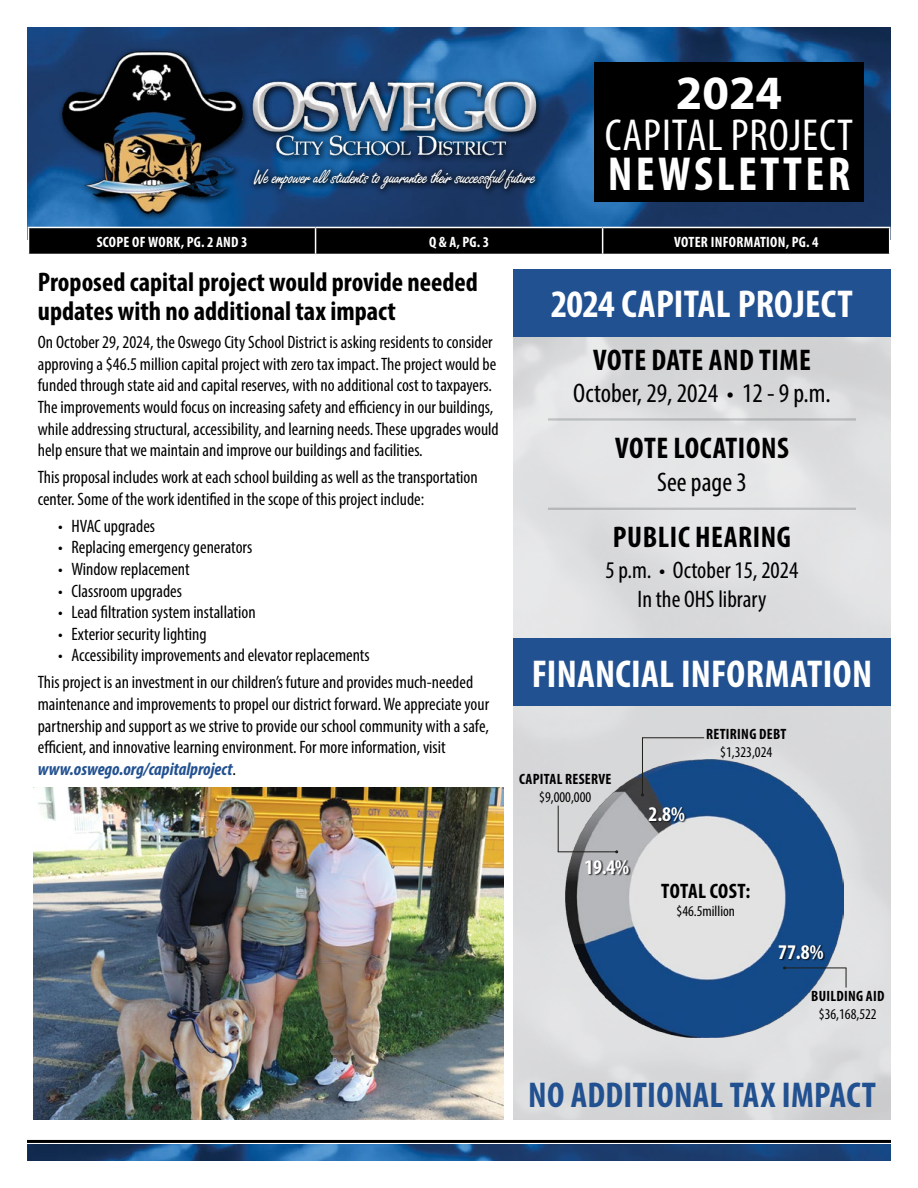
<style>
.page{position:relative;width:918px;height:1188px;background:#fff}
.page>*{position:absolute;margin:0;border:0;box-sizing:border-box;transform-origin:0 0}
.t1{font:700 condensed 48px "Myriad Pro";letter-spacing:.07em;color:#fff}
.t2{font:700 48px "Myriad Pro";color:#fff}
.t3{font:condensed 45px "Myriad Pro";letter-spacing:.02em;color:#fff}
.t4{font:700 condensed 39px "Myriad Pro";letter-spacing:.005em;color:#fff}
.t5{font:700 condensed 36px "Myriad Pro";letter-spacing:.01em;color:#225191}
.t6{font:700 condensed 30px "Myriad Pro";letter-spacing:.02em;color:#000}
.t7{font:700 condensed 27px/28.5px "Myriad Pro";color:#000}
.t8{font:condensed 27px "Myriad Pro";color:#000}
.t9{font:condensed 24px/28.8px "Myriad Pro";color:#000;text-align:center}
.t10{font:21.3px "Freestyle Script Plain";color:#fff}
.t11{font:700 condensed 21px "Myriad Pro";color:#fff}
.t12{font:700 condensed 21px "Myriad Pro";letter-spacing:.015em;color:#000}
.t13{font:condensed 18px/21.6px "Myriad Pro";color:#000}
.t14{font:700 condensed 15px "Myriad Pro";letter-spacing:.02em;color:#fff}
.t15{font:condensed 15px "Myriad Pro";color:#000}
.t16{font:700 condensed 15px "Myriad Pro";letter-spacing:.02em;color:#000}
.s1{font-weight:700;font-style:italic;color:#225191}
</style>
<div class="page">
<img style="left:28px;top:28px;width:862px;height:199px">
<div style="left:594px;top:62px;width:270px;height:139px;background:#000"></div>
<img style="left:51px;top:38px;width:497px;height:188px">
<div style="left:248px;top:164px;width:295px;height:33px;background:#000;opacity:.75"></div>
<img style="left:27px;top:1144px;width:864px;height:17px">
<hr style="left:27px;top:1140px;width:864px;height:3px;background:#000">
<img style="left:513px;top:337px;width:378px;height:783px">
<div style="left:513px;top:269px;width:378px;height:68px;background:#225191"></div>
<div style="left:513px;top:638px;width:378px;height:68px;background:#225191"></div>
<svg style="left:28px;top:227px;width:862px;height:27px;background:#0f0f0f"></svg>
<img style="left:565px;top:760px;width:278px;height:278px">
<div style="left:780px;top:945px;width:45px;height:17px;background:#000;opacity:.75"></div>
<div style="left:649px;top:807px;width:38px;height:17px;background:#000;opacity:.75"></div>
<div style="left:586px;top:860px;width:45px;height:16px;background:#000;opacity:.75"></div>
<hr style="left:785px;top:968px;width:61px;height:1px;background:#1d1d1a">
<hr style="left:558px;top:851px;width:59px;height:1px;background:#1d1d1a">
<hr style="left:642px;top:737px;width:1px;height:58px;background:#1d1d1a">
<hr style="left:558px;top:806px;width:1px;height:46px;background:#1d1d1a">
<hr style="left:642px;top:737px;width:62px;height:1px;background:#1d1d1a">
<svg style="left:846px;top:968px;width:1px;height:20px"></svg>
<hr style="left:548px;top:418px;width:308px;height:3px;background:#d1d3d4">
<hr style="left:548px;top:508px;width:308px;height:2px;background:#d1d3d4">
<img style="left:33px;top:787px;width:471px;height:333px">
<h1 class="t2" style="left:676px;top:62px;width:108px">2024</h1>
<h2 class="t3" style="left:605px;top:108px;width:250px">CAPITAL PROJECT</h2>
<p class="t10" style="left:254px;top:165px;width:282px">We empower all students to guarantee their successful future</p>
<h1 class="t1" style="left:608px;top:144px;width:244px">NEWSLETTER</h1>
<p class="t14" style="left:97px;top:232px;width:152px">SCOPE OF WORK, PG. 2 AND 3</p>
<p class="t14" style="left:429px;top:232px;width:61px">Q &amp; A, PG. 3</p>
<p class="t14" style="left:674px;top:232px;width:146px">VOTER INFORMATION, PG. 4</p>
<h3 class="t7" style="left:38px;top:268px;width:442px">Proposed capital project would provide needed updates with no additional tax impact</h3>
<p class="t13" style="left:38px;top:331px;width:463px">On October 29, 2024, the Oswego City School District is asking residents to consider approving a $46.5 million capital project with zero tax impact. The project would be funded through state aid and capital reserves, with no additional cost to taxpayers.<br>The improvements would focus on increasing safety and efficiency in our buildings, while addressing structural, accessibility, and learning needs. These upgrades would help ensure that we maintain and improve our buildings and facilities.</p>
<p class="t13" style="left:38px;top:466px;width:441px">This proposal includes work at each school building as well as the transportation center. Some of the work identified in the scope of this project include:</p>
<p class="t13" style="left:58px;top:515px;width:99px">• HVAC upgrades</p>
<p class="t13" style="left:58px;top:536px;width:196px">• Replacing emergency generators</p>
<p class="t13" style="left:58px;top:558px;width:133px">• Window replacement</p>
<p class="t13" style="left:58px;top:580px;width:125px">• Classroom upgrades</p>
<p class="t13" style="left:58px;top:601px;width:199px">• Lead filtration system installation</p>
<p class="t13" style="left:58px;top:623px;width:150px">• Exterior security lighting</p>
<p class="t13" style="left:38px;top:642px;width:437px;line-height:27px;text-indent:20px">• Accessibility improvements and elevator replacements<br>This project is an investment in our children’s future and provides much-needed</p>
<p class="t13" style="left:38px;top:693px;width:453px">maintenance and improvements to propel our district forward. We appreciate your partnership and support as we strive to provide our school community with a safe, efficient, and innovative learning environment. For more information, visit <span class="s1">www.oswego.org/capitalproject</span>.</p>
<h3 class="t4" style="left:551px;top:280px;width:303px">2024 CAPITAL PROJECT</h3>
<h3 class="t6" style="left:593px;top:341px;width:219px">VOTE DATE AND TIME</h3>
<h3 class="t8" style="left:573px;top:377px;width:259px">October, 29, 2024 • 12 - 9 p.m.</h3>
<h3 class="t6" style="left:615px;top:430px;width:175px">VOTE LOCATIONS</h3>
<h3 class="t8" style="left:657px;top:465px;width:91px">See page 3</h3>
<h3 class="t6" style="left:613px;top:518px;width:180px">PUBLIC HEARING</h3>
<h3 class="t9" style="left:606px;top:556px;width:194px">5 p.m. • October 15, 2024<br>In the OHS library</h3>
<h3 class="t4" style="left:532px;top:649px;width:342px">FINANCIAL INFORMATION</h3>
<p class="t16" style="left:519px;top:770px;width:94px">CAPITAL RESERVE</p>
<p class="t15" style="left:539px;top:788px;width:54px">$9,000,000</p>
<p class="t11" style="left:584px;top:854px;width:46px">19.4%</p>
<p class="t11" style="left:648px;top:801px;width:38px">2.8%</p>
<p class="t16" style="left:706px;top:724px;width:82px">RETIRING DEBT</p>
<p class="t15" style="left:720px;top:743px;width:54px">$1,323,024</p>
<p class="t12" style="left:661px;top:878px;width:91px">TOTAL COST:</p>
<p class="t15" style="left:677px;top:902px;width:60px">$46.5million</p>
<p class="t11" style="left:778px;top:939px;width:47px">77.8%</p>
<p class="t16" style="left:811px;top:987px;width:75px">BUILDING AID</p>
<p class="t15" style="left:819px;top:1005px;width:59px">$36,168,522</p>
<h3 class="t5" style="left:528px;top:1072px;width:349px">NO ADDITIONAL TAX IMPACT</h3>
</div>
